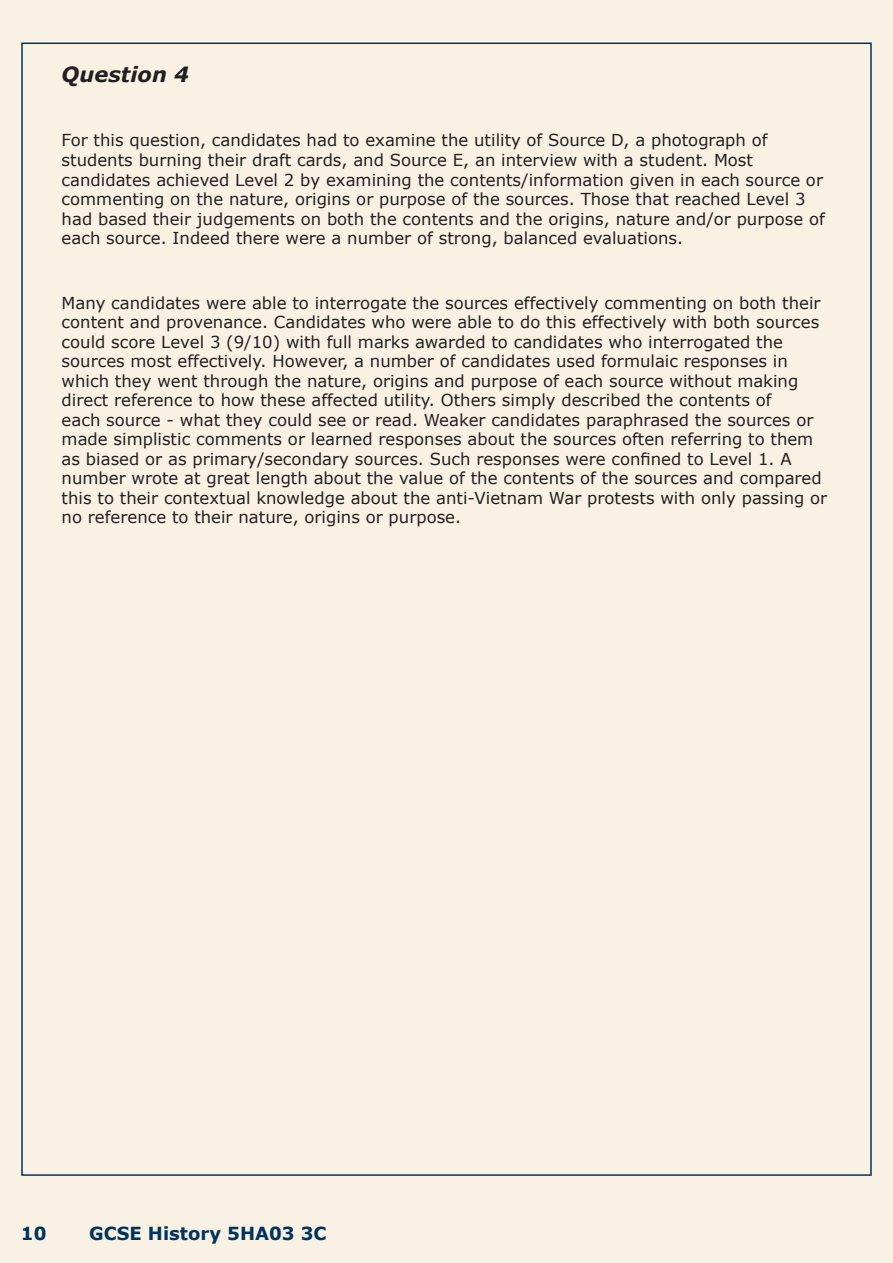
<style>
.page{position:relative;width:893px;height:1263px;background:#f9f2e4}
.page>*{position:absolute;margin:0;border:0;box-sizing:border-box;transform-origin:0 0}
.t1{font:italic 700 21px "Verdana";color:#231f20}
.t2{font:700 18px "Verdana";color:#00345e}
.t3{font:16.5px/19.5px "Verdana";color:#231f20}
</style>
<div class="page">
<p class="t1" style="left:62px;top:61px;width:129px">Question 4</p>
<p class="t3" style="left:62px;top:130px;width:765px">For this question, candidates had to examine the utility of Source D, a photograph of students burning their draft cards, and Source E, an interview with a student. Most candidates achieved Level 2 by examining the contents/information given in each source or commenting on the nature, origins or purpose of the sources. Those that reached Level 3 had based their judgements on both the contents and the origins, nature and/or purpose of each source. Indeed there were a number of strong, balanced evaluations.</p>
<p class="t3" style="left:62px;top:292px;width:767px">Many candidates were able to interrogate the sources effectively commenting on both their content and provenance. Candidates who were able to do this effectively with both sources could score Level 3 (9/10) with full marks awarded to candidates who interrogated the sources most effectively. However, a number of candidates used formulaic responses in which they went through the nature, origins and purpose of each source without making direct reference to how these affected utility. Others simply described the contents of<br>each source - what they could see or read. Weaker candidates paraphrased the sources or made simplistic comments or learned responses about the sources often referring to them as biased or as primary/secondary sources. Such responses were confined to Level 1. A number wrote at great length about the value of the contents of the sources and compared this to their contextual knowledge about the anti-Vietnam War protests with only passing or no reference to their nature, origins or purpose.</p>
<p class="t2" style="left:21px;top:1222px;width:27px">10</p>
<p class="t2" style="left:89px;top:1222px;width:239px">GCSE History 5HA03 3C</p>
</div>
